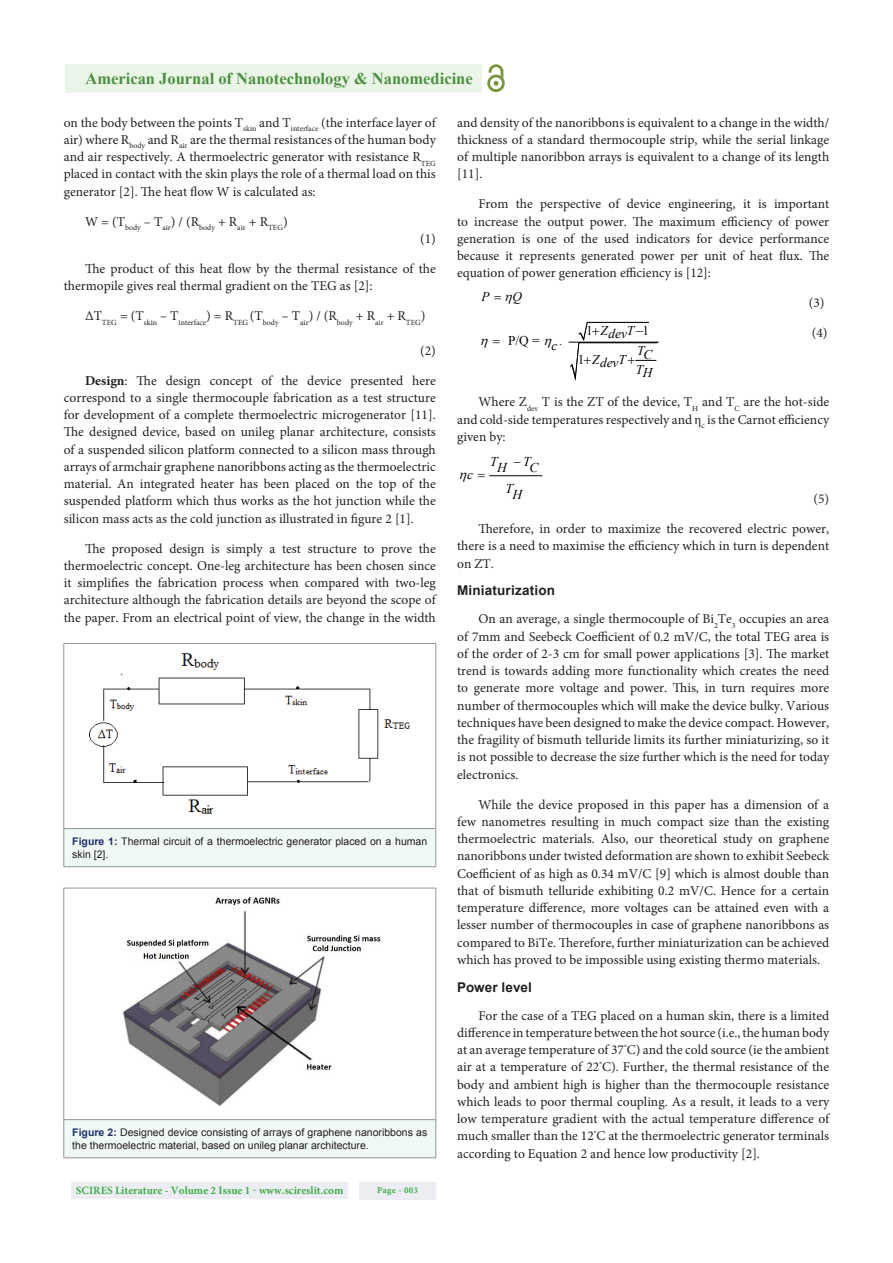
<style>
.page{position:relative;width:893px;height:1263px;background:#fff}
.page>*{position:absolute;margin:0;border:0;box-sizing:border-box;transform-origin:0 0}
.t1{font:700 16.5px "Times New Roman";color:#4b9041}
.t2{font:13.5px/17.2px "Minion Pro";color:#231f20;text-align:justify}
.t3{font:700 13.5px "Arial";letter-spacing:.01em;color:#231f20}
.t4{font:italic 13.5px "Times New Roman";color:#040503}
.t5{font:italic 13.35px "Times New Roman";letter-spacing:-.005em;color:#040503}
.t6{font:13.35px "Times New Roman";color:#040503}
.t7{font:italic 13.2px "Times New Roman";color:#040503}
.t8{font:700 11.25px "Minion Pro";color:#40ae49}
.t9{font:10.5px/13.5px "Arial";color:#231f20}
.t10{font:700 9px "Minion Pro";letter-spacing:.03em;color:#40ae49}
.t11{font:7.8px "Minion Pro";color:#231f20}
.s1{font-weight:700}
.s2{font-weight:700;color:#1f326b}
</style>
<div class="page">
<div style="left:65px;top:64px;width:416px;height:28px;background:#eaf4e7"></div>
<img style="left:487px;top:75px;width:18px;height:17px">
<svg style="left:489px;top:64px;width:14px;height:22px"></svg>
<div style="left:72px;top:1182px;width:276px;height:17px;background:#ecedf2"></div>
<div style="left:359px;top:1182px;width:77px;height:17px;background:#ecedf2"></div>
<hr style="left:569px;top:342px;width:89px;height:1px;background:#040503">
<hr style="left:490px;top:475px;width:52px;height:1px;background:#040503">
<div style="left:64px;top:829px;width:372px;height:38px;background:#f0f8f3"></div>
<hr style="left:64px;top:643px;width:372px;height:1px;background:#939598">
<hr style="left:64px;top:644px;width:1px;height:185px;background:#939598">
<hr style="left:435px;top:644px;width:1px;height:185px;background:#939598">
<hr style="left:64px;top:828px;width:372px;height:1px;background:#939598">
<hr style="left:64px;top:829px;width:1px;height:38px;background:#939598">
<hr style="left:435px;top:829px;width:1px;height:38px;background:#939598">
<hr style="left:64px;top:866px;width:372px;height:1px;background:#939598">
<img style="left:87px;top:648px;width:326px;height:168px;border-radius:4px">
<div style="left:64px;top:1120px;width:372px;height:38px;background:#f0f8f3"></div>
<hr style="left:64px;top:888px;width:372px;height:1px;background:#939598">
<hr style="left:64px;top:888px;width:1px;height:232px;background:#939598">
<hr style="left:435px;top:888px;width:1px;height:232px;background:#939598">
<hr style="left:64px;top:1119px;width:372px;height:1px;background:#939598">
<hr style="left:64px;top:1120px;width:1px;height:38px;background:#939598">
<hr style="left:435px;top:1120px;width:1px;height:38px;background:#939598">
<hr style="left:64px;top:1158px;width:372px;height:1px;background:#939598">
<img style="left:116px;top:892px;width:267px;height:215px;border-radius:3px">
<svg style="left:570px;top:322px;width:88px;height:57px"></svg>
<p class="t1" style="left:85px;top:69px;width:389px">American Journal of Nanotechnology &amp; Nanomedicine</p>
<p class="t2" style="left:64px;top:115px;width:374px">on the body between the points T<sub>skin</sub> and T<sub>interface</sub> (the interface layer of air) where R<sub>body</sub> and R<sub>air</sub> are the thermal resistances of the human body and air respectively. A thermoelectric generator with resistance R<sub>TEG </sub>placed in contact with the skin plays the role of a thermal load on this generator [2]. The heat flow W is calculated as:</p>
<p class="t11" style="left:85px;top:224px;width:204px"><sup>W</sup> <sup>=</sup> <sup>(T</sup>body <sup>–</sup> <sup>T</sup>air<sup>)</sup> <sup>/</sup> <sup>(R</sup>body <sup>+</sup> <sup>R</sup>air <sup>+</sup> <sup>R</sup>TEG<sup>)</sup></p>
<p class="t2" style="left:420px;top:231px;width:17px">(1)</p>
<p class="t2" style="left:64px;top:261px;width:374px;text-indent:21px">The product of this heat flow by the thermal resistance of the thermopile gives real thermal gradient on the TEG as [2]:</p>
<p class="t11" style="left:85px;top:319px;width:342px"><sup>ΔT</sup>TEG <sup>=</sup> <sup>(T</sup>skin <sup>–</sup> <sup>T</sup>interface<sup>)</sup> <sup>=</sup> <sup>R</sup>TEG <sup>(T</sup>body <sup>–</sup> <sup>T</sup>air<sup>)</sup> <sup>/</sup> <sup>(R</sup>body <sup>+</sup> <sup>R</sup>air <sup>+</sup> <sup>R</sup>TEG<sup>)</sup></p>
<p class="t2" style="left:420px;top:343px;width:17px">(2)</p>
<p class="t2" style="left:64px;top:373px;width:374px;text-indent:21px"><span class="s1">Design</span>: The design concept of the device presented here correspond to a single thermocouple fabrication as a test structure for development of a complete thermoelectric microgenerator [11].<br>The designed device, based on unileg planar architecture, consists of a suspended silicon platform connected to a silicon mass through arrays of armchair graphene nanoribbons acting as the thermoelectric material. An integrated heater has been placed on the top of the suspended platform which thus works as the hot junction while the silicon mass acts as the cold junction as illustrated in figure 2 [1].</p>
<p class="t2" style="left:64px;top:541px;width:374px;text-indent:21px">The proposed design is simply a test structure to prove the thermoelectric concept. One-leg architecture has been chosen since it simplifies the fabrication process when compared with two-leg architecture although the fabrication details are beyond the scope of the paper. From an electrical point of view, the change in the width</p>
<p class="t9" style="left:72px;top:834px;width:356px"><span class="s2">Figure 1:</span> Thermal circuit of a thermoelectric generator placed on a human skin [2].</p>
<p class="t9" style="left:72px;top:1125px;width:356px"><span class="s2">Figure 2:</span> Designed device consisting of arrays of graphene nanoribbons as the thermoelectric material, based on unileg planar architecture.</p>
<p class="t8" style="left:76px;top:1186px;width:269px">SCIRES Literature - Volume 2 Issue 1 - www.scireslit.com</p>
<p class="t10" style="left:377px;top:1186px;width:42px">Page - 003</p>
<p class="t2" style="left:457px;top:115px;width:374px">and density of the nanoribbons is equivalent to a change in the width/ thickness of a standard thermocouple strip, while the serial linkage of multiple nanoribbon arrays is equivalent to a change of its length [11].</p>
<p class="t2" style="left:457px;top:196px;width:374px;text-indent:21px">From the perspective of device engineering, it is important to increase the output power. The maximum efficiency of power generation is one of the used indicators for device performance because it represents generated power per unit of heat flux. The equation of power generation efficiency is [12]:</p>
<p class="t7" style="left:481px;top:290px;width:10px">P</p>
<p class="t7" style="left:513px;top:290px;width:11px">Q</p>
<p class="t2" style="left:809px;top:295px;width:17px">(3)</p>
<p class="t6" style="left:586px;top:323px;width:8px">1</p>
<p class="t6" style="left:642px;top:323px;width:8px">1</p>
<p class="t6" style="left:508px;top:334px;width:33px">P/Q =</p>
<p class="t6" style="left:559px;top:334px;width:5px">.</p>
<p class="t6" style="left:578px;top:352px;width:8px">1</p>
<p class="t5" style="left:600px;top:323px;width:9px">Z</p>
<p class="t5" style="left:627px;top:323px;width:9px">T</p>
<p class="t2" style="left:812px;top:325px;width:17px">(4)</p>
<p class="t5" style="left:608px;top:327px;width:20px">dev</p>
<p class="t5" style="left:551px;top:338px;width:7px">c</p>
<p class="t5" style="left:637px;top:345px;width:17px">TC</p>
<p class="t5" style="left:592px;top:352px;width:9px">Z</p>
<p class="t5" style="left:618px;top:352px;width:9px">T</p>
<p class="t5" style="left:600px;top:355px;width:20px">dev</p>
<p class="t5" style="left:636px;top:364px;width:18px">TH</p>
<p class="t2" style="left:457px;top:394px;width:374px;text-indent:21px">Where Z<sub>dev</sub> T is the ZT of the device, T<sub>H</sub> and T<sub>C</sub> are the hot-side and cold-side temperatures respectively and η<sub>c</sub> is the Carnot efficiency given by:</p>
<p class="t4" style="left:490px;top:454px;width:9px">T</p>
<p class="t4" style="left:523px;top:454px;width:9px">T</p>
<p class="t4" style="left:497px;top:460px;width:11px">H</p>
<p class="t4" style="left:529px;top:460px;width:11px">C</p>
<p class="t4" style="left:467px;top:467px;width:7px">c</p>
<p class="t4" style="left:505px;top:484px;width:18px">TH</p>
<p class="t2" style="left:813px;top:491px;width:17px">(5)</p>
<p class="t2" style="left:457px;top:521px;width:374px;text-indent:21px">Therefore, in order to maximize the recovered electric power, there is a need to maximise the efficiency which in turn is dependent on ZT.</p>
<p class="t3" style="left:457px;top:583px;width:99px">Miniaturization</p>
<p class="t2" style="left:457px;top:612px;width:374px;text-indent:21px">On an average, a single thermocouple of Bi<sub>2</sub>Te<sub>3</sub> occupies an area of 7mm and Seebeck Coefficient of 0.2 mV/C, the total TEG area is of the order of 2-3 cm for small power applications [3]. The market trend is towards adding more functionality which creates the need to generate more voltage and power. This, in turn requires more number of thermocouples which will make the device bulky. Various techniques have been designed to make the device compact. However, the fragility of bismuth telluride limits its further miniaturizing, so it is not possible to decrease the size further which is the need for today electronics.</p>
<p class="t2" style="left:457px;top:797px;width:374px;text-indent:21px">While the device proposed in this paper has a dimension of a few nanometres resulting in much compact size than the existing thermoelectric materials. Also, our theoretical study on graphene nanoribbons under twisted deformation are shown to exhibit Seebeck Coefficient of as high as 0.34 mV/C [9] which is almost double than that of bismuth telluride exhibiting 0.2 mV/C. Hence for a certain temperature difference, more voltages can be attained even with a lesser number of thermocouples in case of graphene nanoribbons as compared to BiTe. Therefore, further miniaturization can be achieved which has proved to be impossible using existing thermo materials.</p>
<p class="t3" style="left:457px;top:980px;width:76px">Power level</p>
<p class="t2" style="left:457px;top:1008px;width:374px;text-indent:21px">For the case of a TEG placed on a human skin, there is a limited difference in temperature between the hot source (i.e., the human body at an average temperature of 37<sup>°</sup>C) and the cold source (ie the ambient air at a temperature of 22<sup>°</sup>C). Further, the thermal resistance of the body and ambient high is higher than the thermocouple resistance which leads to poor thermal coupling. As a result, it leads to a very low temperature gradient with the actual temperature difference of much smaller than the 12<sup>°</sup>C at the thermoelectric generator terminals according to Equation 2 and hence low productivity [2].</p>
</div>
